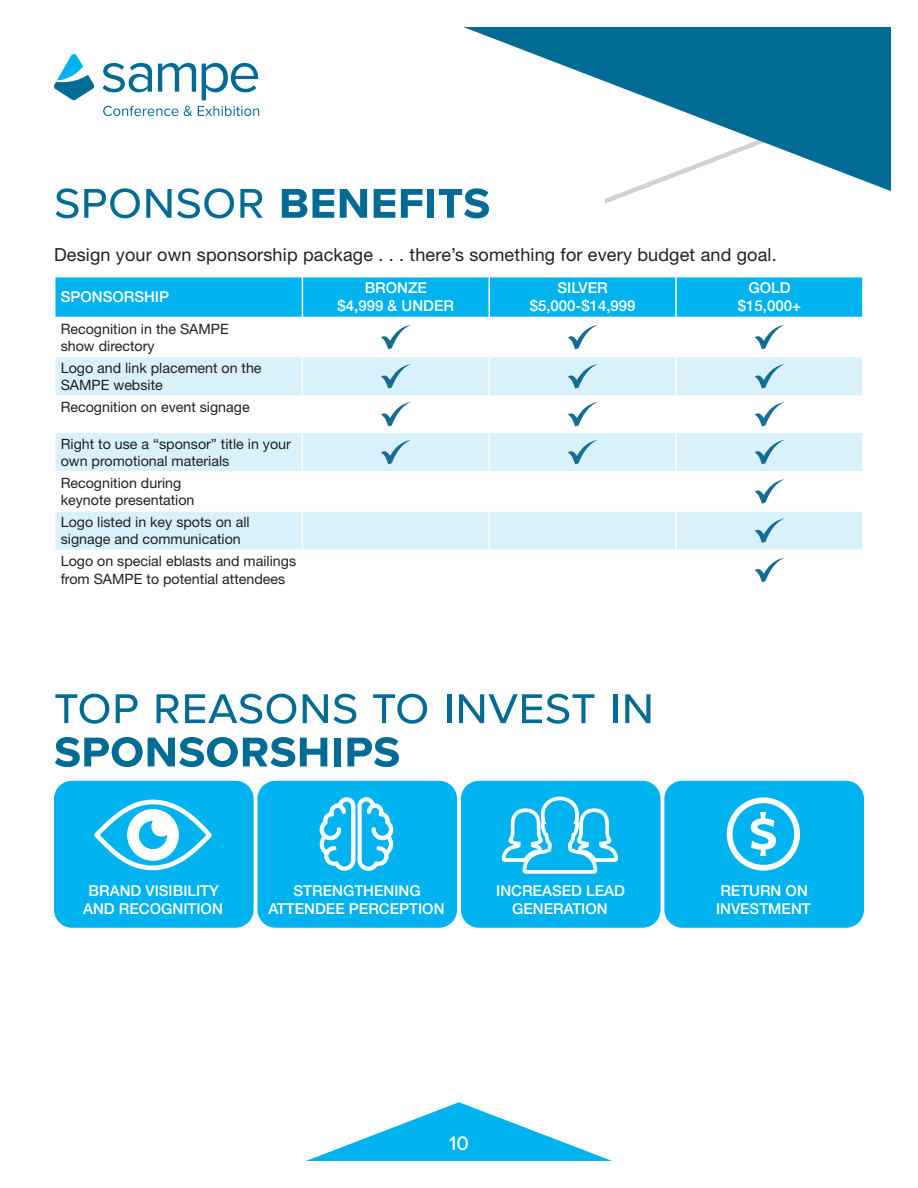
<style>
.page{position:relative;width:918px;height:1188px;background:#fff}
.page>*{position:absolute;margin:0;border:0;box-sizing:border-box;transform-origin:0 0}
.t1{font:700 52.35px "Proxima Nova";color:#006c95}
.t2{font:52.35px "Proxima Nova";color:#006c95}
.t3{font:500 20.4px "Proxima Nova";color:#fff}
.t4{font:18px "Helvetica Neue LT Std";letter-spacing:.01em;color:#231f20}
.t5{font:500 15px/18px "Helvetica Neue LT Std";color:#fff;text-align:center}
.t6{font:14.25px/17.1px "Helvetica Neue LT Std";color:#231f20}
.s1{font-weight:400}
</style>
<div class="page">
<div style="left:56px;top:277px;width:806px;height:40px;background:#00b3ef"></div>
<svg style="left:56px;top:357px;width:806px;height:193px;fill:#d8f1fb"></svg>
<hr style="left:302px;top:277px;width:1px;height:40px;background:#fff">
<hr style="left:488px;top:277px;width:2px;height:40px;background:#fff">
<hr style="left:675px;top:277px;width:2px;height:40px;background:#fff">
<hr style="left:302px;top:357px;width:1px;height:38px;background:#fff">
<hr style="left:488px;top:357px;width:2px;height:38px;background:#fff">
<hr style="left:675px;top:357px;width:2px;height:38px;background:#fff">
<hr style="left:302px;top:433px;width:1px;height:38px;background:#fff">
<hr style="left:488px;top:433px;width:2px;height:38px;background:#fff">
<hr style="left:675px;top:433px;width:2px;height:38px;background:#fff">
<hr style="left:675px;top:472px;width:2px;height:38px;background:#fff">
<hr style="left:302px;top:472px;width:1px;height:38px;background:#fff">
<hr style="left:488px;top:472px;width:2px;height:38px;background:#fff">
<hr style="left:302px;top:395px;width:187px;height:2px;background:#fff">
<hr style="left:302px;top:397px;width:1px;height:35px;background:#fff">
<hr style="left:489px;top:395px;width:187px;height:2px;background:#fff">
<hr style="left:488px;top:397px;width:2px;height:35px;background:#fff">
<hr style="left:676px;top:395px;width:188px;height:2px;background:#fff">
<hr style="left:675px;top:397px;width:2px;height:35px;background:#fff">
<hr style="left:302px;top:432px;width:187px;height:1px;background:#fff">
<hr style="left:489px;top:432px;width:187px;height:1px;background:#fff">
<hr style="left:676px;top:432px;width:188px;height:1px;background:#fff">
<hr style="left:54px;top:395px;width:248px;height:2px;background:#fff">
<hr style="left:54px;top:432px;width:248px;height:1px;background:#fff">
<hr style="left:54px;top:471px;width:248px;height:1px;background:#fff">
<hr style="left:302px;top:471px;width:187px;height:1px;background:#fff">
<hr style="left:489px;top:471px;width:187px;height:1px;background:#fff">
<hr style="left:676px;top:471px;width:188px;height:1px;background:#fff">
<hr style="left:54px;top:510px;width:248px;height:2px;background:#fff">
<hr style="left:302px;top:510px;width:187px;height:2px;background:#fff">
<hr style="left:302px;top:512px;width:1px;height:38px;background:#fff">
<hr style="left:489px;top:510px;width:187px;height:2px;background:#fff">
<hr style="left:488px;top:512px;width:2px;height:38px;background:#fff">
<hr style="left:676px;top:510px;width:188px;height:2px;background:#fff">
<hr style="left:675px;top:512px;width:2px;height:38px;background:#fff">
<svg style="left:381px;top:325px;width:30px;height:24px"></svg>
<svg style="left:568px;top:325px;width:29px;height:24px"></svg>
<svg style="left:755px;top:325px;width:29px;height:24px"></svg>
<svg style="left:381px;top:364px;width:30px;height:25px"></svg>
<svg style="left:568px;top:364px;width:29px;height:25px"></svg>
<svg style="left:755px;top:364px;width:29px;height:25px"></svg>
<svg style="left:381px;top:402px;width:30px;height:24px"></svg>
<svg style="left:568px;top:402px;width:29px;height:24px"></svg>
<svg style="left:755px;top:402px;width:29px;height:24px"></svg>
<svg style="left:381px;top:440px;width:30px;height:24px"></svg>
<svg style="left:568px;top:440px;width:29px;height:24px"></svg>
<svg style="left:755px;top:440px;width:29px;height:24px"></svg>
<svg style="left:755px;top:479px;width:29px;height:25px"></svg>
<svg style="left:755px;top:518px;width:29px;height:25px"></svg>
<svg style="left:755px;top:558px;width:29px;height:24px"></svg>
<svg style="left:103px;top:63px;width:49px;height:29px"></svg>
<svg style="left:158px;top:63px;width:38px;height:29px"></svg>
<svg style="left:202px;top:63px;width:56px;height:37px"></svg>
<svg style="left:54px;top:54px;width:41px;height:46px"></svg>
<svg style="left:103px;top:106px;width:89px;height:10px"></svg>
<svg style="left:198px;top:106px;width:61px;height:10px"></svg>
<svg style="left:466px;top:28px;width:424px;height:174px"></svg>
<div style="left:54px;top:781px;width:200px;height:147px;background:#00b3ef;border-radius:18px"></div>
<svg style="left:94px;top:799px;width:118px;height:72px"></svg>
<div style="left:257px;top:781px;width:200px;height:147px;background:#00b3ef;border-radius:18px"></div>
<svg style="left:319px;top:797px;width:75px;height:74px"></svg>
<div style="left:461px;top:781px;width:200px;height:147px;background:#00b3ef;border-radius:18px"></div>
<svg style="left:501px;top:796px;width:118px;height:77px"></svg>
<div style="left:664px;top:781px;width:200px;height:147px;background:#00b3ef;border-radius:18px"></div>
<svg style="left:727px;top:797px;width:73px;height:74px"></svg>
<svg style="left:308px;top:1102px;width:302px;height:58px"></svg>
<h1 class="t1" style="left:54px;top:161px;width:438px"><span class="s1">sponsor</span> benefits</h1>
<p class="t4" style="left:54px;top:244px;width:724px">Design your own sponsorship package . . . there’s something for every budget and goal.</p>
<p class="t5" style="left:61px;top:288px;width:110px">SPONSORSHIP</p>
<p class="t5" style="left:338px;top:279px;width:118px">BRONZE<br>$4,999 &amp; UNDER</p>
<p class="t5" style="left:530px;top:279px;width:107px">SILVER $5,000-$14,999</p>
<p class="t5" style="left:738px;top:279px;width:65px">GOLD $15,000+</p>
<p class="t6" style="left:61px;top:320px;width:170px">Recognition in the SAMPE show directory</p>
<p class="t6" style="left:61px;top:359px;width:202px">Logo and link placement on the<br>SAMPE website</p>
<p class="t6" style="left:61px;top:398px;width:190px">Recognition on event signage</p>
<p class="t6" style="left:61px;top:435px;width:232px">Right to use a “sponsor” title in your own promotional materials</p>
<p class="t6" style="left:61px;top:474px;width:135px">Recognition during keynote presentation</p>
<p class="t6" style="left:61px;top:513px;width:190px">Logo listed in key spots on all signage and communication</p>
<p class="t6" style="left:61px;top:553px;width:237px">Logo on special eblasts and mailings from SAMPE to potential attendees</p>
<h1 class="t2" style="left:54px;top:667px;width:602px">top reasons to invest in</h1>
<h1 class="t1" style="left:54px;top:710px;width:348px">sponsorships</h1>
<p class="t5" style="left:83px;top:881px;width:141px">BRAND VISIBILITY<br>AND RECOGNITION</p>
<p class="t5" style="left:268px;top:881px;width:178px">STRENGTHENING<br>ATTENDEE PERCEPTION</p>
<p class="t5" style="left:496px;top:881px;width:130px">INCREASED LEAD<br>GENERATION</p>
<p class="t5" style="left:716px;top:881px;width:96px;text-align:left">RETURN ON<br>INVESTMENT</p>
<h2 class="t3" style="left:449px;top:1128px;width:21px">10</h2>
</div>
